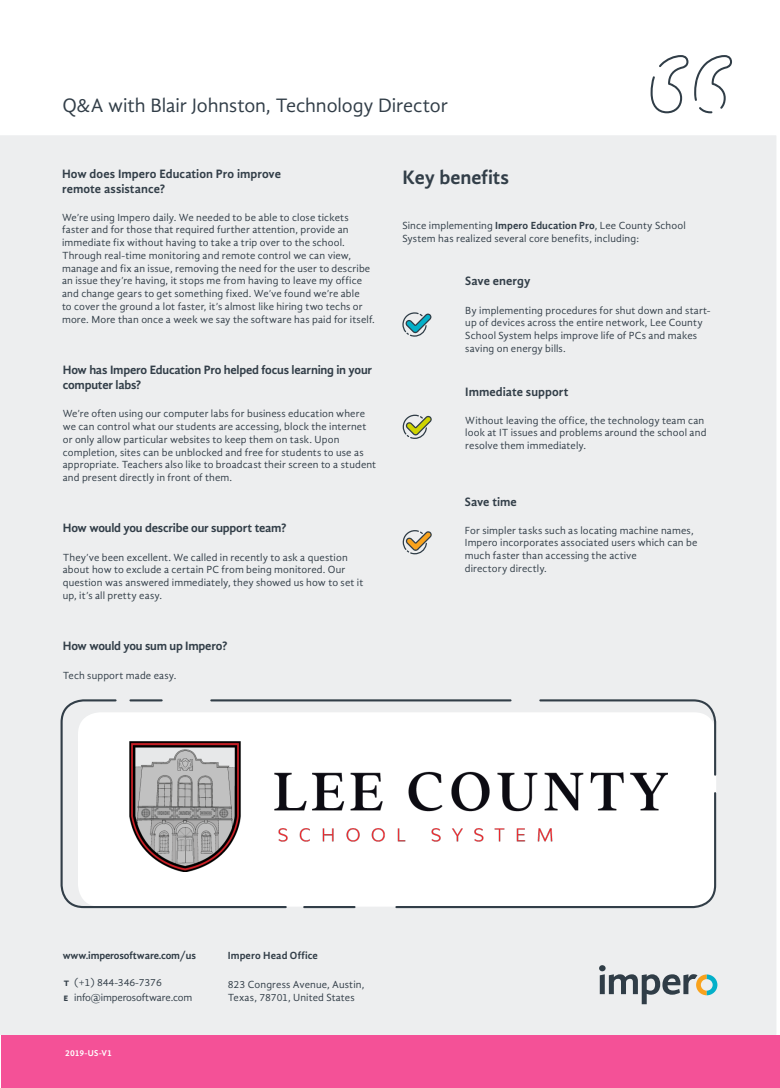
<style>
.page{position:relative;width:780px;height:1088px;background:#fff}
.page>*{position:absolute;margin:0;border:0;box-sizing:border-box;transform-origin:0 0}
.Orange_title{font:20px "Gandhi Sans";letter-spacing:-.005em;color:#323e48}
.Orange_title-2{font:700 20px "Gandhi Sans";letter-spacing:-.005em;color:#323e48}
.Blue_subtitle{font:700 12.5px/15px "Gandhi Sans";letter-spacing:-.015em;color:#323e48}
.Body_text_Lvl2{font:700 12.5px "Gandhi Sans";color:#323e48}
.Body_text_Lvl2-2{font:10.62px/12.8px "Gandhi Sans";letter-spacing:.01em;color:#323e48}
.Address{font:10.62px "Gandhi Sans";letter-spacing:.01em;color:#323e48}
.Telephone{font:10.62px "Gandhi Sans";letter-spacing:-.01em;color:#323e48}
.web_address{font:700 10.62px "Gandhi Sans";letter-spacing:-.01em;color:#323e48}
.Address-2{font:700 10.62px "Gandhi Sans";letter-spacing:.01em;color:#323e48}
.t1{font:700 8.75px "Gandhi Sans";color:#fff}
.s1{font-weight:700}
</style>
<div class="page">
<div style="left:1px;top:1035px;width:778px;height:52px;background:#f45197"></div>
<div style="left:0;top:135px;width:776px;height:900px;background:#edeeef"></div>
<svg style="left:402px;top:312px;width:29px;height:25px"></svg>
<svg style="left:402px;top:415px;width:29px;height:24px"></svg>
<svg style="left:402px;top:530px;width:29px;height:24px"></svg>
<svg style="left:599px;top:965px;width:118px;height:39px;background:#b8bebf"></svg>
<svg style="left:650px;top:55px;width:82px;height:58px"></svg>
<div style="left:78px;top:712px;width:638px;height:194px;background:#fff;border-radius:22px"></div>
<svg style="left:59px;top:698px;width:229px;height:211px"></svg>
<hr style="left:130px;top:699px;width:32px;height:2px;background:#323e48">
<hr style="left:211px;top:699px;width:299px;height:2px;background:#323e48">
<svg style="left:538px;top:698px;width:179px;height:79px"></svg>
<svg style="left:394px;top:791px;width:323px;height:118px"></svg>
<hr style="left:304px;top:906px;width:50px;height:2px;background:#323e48">
<img style="left:129px;top:742px;width:538px;height:130px">
<p class="Orange_title" style="left:62px;top:94px;width:387px">Q&amp;A with Blair Johnston, Technology Director</p>
<p class="Blue_subtitle" style="left:62px;top:166px;width:220px">How does Impero Education Pro improve remote assistance?</p>
<p class="Body_text_Lvl2-2" style="left:62px;top:211px;width:314px">We’re using Impero daily. We needed to be able to close tickets faster and for those that required further attention, provide an immediate fix without having to take a trip over to the school.<br>Through real-time monitoring and remote control we can view, manage and fix an issue, removing the need for the user to describe an issue they’re having, it stops me from having to leave my office and change gears to get something fixed. We’ve found we’re able<br>to cover the ground a lot faster, it’s almost like hiring two techs or more. More than once a week we say the software has paid for itself.</p>
<p class="Blue_subtitle" style="left:63px;top:362px;width:311px">How has Impero Education Pro helped focus learning in your computer labs?</p>
<p class="Body_text_Lvl2-2" style="left:63px;top:407px;width:315px">We’re often using our computer labs for business education where we can control what our students are accessing, block the internet or only allow particular websites to keep them on task. Upon completion, sites can be unblocked and free for students to use as appropriate. Teachers also like to broadcast their screen to a student and present directly in front of them.</p>
<p class="Blue_subtitle" style="left:63px;top:520px;width:225px">How would you describe our support team?</p>
<p class="Body_text_Lvl2-2" style="left:63px;top:551px;width:302px">They’ve been excellent. We called in recently to ask a question about how to exclude a certain PC from being monitored. Our question was answered immediately, they showed us how to set it up, it’s all pretty easy.</p>
<p class="Blue_subtitle" style="left:63px;top:638px;width:166px">How would you sum up Impero?</p>
<p class="Body_text_Lvl2-2" style="left:63px;top:668px;width:115px">Tech support made easy.</p>
<p class="Orange_title-2" style="left:402px;top:165px;width:108px">Key benefits</p>
<p class="Body_text_Lvl2-2" style="left:402px;top:219px;width:285px">Since implementing <span class="s1">Impero Education Pro</span>, Lee County School<br>System has realized several core benefits, including:</p>
<p class="Body_text_Lvl2" style="left:465px;top:274px;width:67px">Save energy</p>
<p class="Body_text_Lvl2-2" style="left:465px;top:304px;width:247px">By implementing procedures for shut down and start&shy;up of devices across the entire network, Lee County School System helps improve life of PCs and makes saving on energy bills.</p>
<p class="Body_text_Lvl2" style="left:465px;top:384px;width:105px">Immediate support</p>
<p class="Body_text_Lvl2-2" style="left:465px;top:414px;width:242px">Without leaving the office, the technology team can look at IT issues and problems around the school and resolve them immediately.</p>
<p class="Body_text_Lvl2" style="left:465px;top:494px;width:54px">Save time</p>
<p class="Body_text_Lvl2-2" style="left:465px;top:524px;width:234px">For simpler tasks such as locating machine names, Impero incorporates associated users which can be much faster than accessing the active<br>directory directly.</p>
<p class="web_address" style="left:63px;top:949px;width:135px">www.imperosoftware.com/us</p>
<p class="Address-2" style="left:228px;top:949px;width:92px">Impero Head Office</p>
<p class="Telephone" style="left:63px;top:976px;width:100px"><span class="s1">t</span> (+1) 844-346-7376</p>
<p class="Telephone" style="left:63px;top:991px;width:130px"><span class="s1">e</span> info@imperosoftware.com</p>
<p class="t1" style="left:65px;top:1048px;width:48px">2019-US-V1</p>
<p class="Address" style="left:228px;top:978px;width:138px">823 Congress Avenue, Austin,</p>
<p class="Address" style="left:228px;top:991px;width:128px">Texas, 78701, United States</p>
</div>
